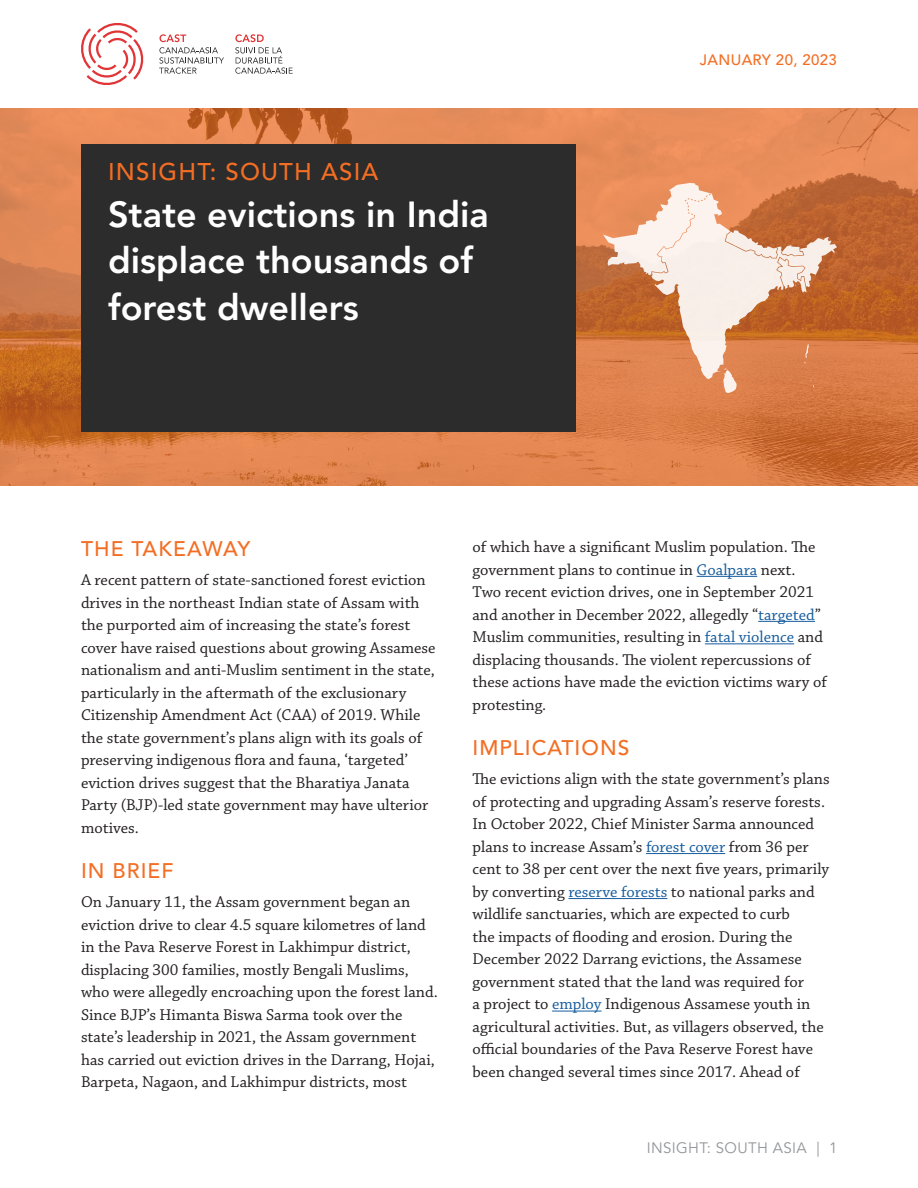
<style>
.page{position:relative;width:918px;height:1188px;background:#fff}
.page>*{position:absolute;margin:0;border:0;box-sizing:border-box;transform-origin:0 0}
.t1{font:800 36px/46.5px "Avenir LT Std";color:#fff}
.Insights{font:500 24px "Avenir LT Std";letter-spacing:.05em;color:#f36e24}
.t2{font:500 21px "Avenir LT Std";letter-spacing:.05em;color:#f36e24}
.Body{font:16.5px/22.5px "Chaparral Pro";color:#231f20}
.t3{font:15px "Avenir LT Std";letter-spacing:.025em;color:#939598}
.Date{font:500 15px "Avenir LT Std";letter-spacing:.025em;color:#f36e24}
.s1{color:#175d9e}
</style>
<div class="page">
<img style="left:0;top:108px;width:918px;height:378px">
<svg style="left:81px;top:23px;width:63px;height:62px"></svg>
<svg style="left:159px;top:34px;width:65px;height:40px"></svg>
<svg style="left:235px;top:34px;width:58px;height:40px"></svg>
<div style="left:81px;top:144px;width:495px;height:288px;background:#2b2c2b"></div>
<hr style="left:697px;top:576px;width:60px;height:1px;background:#175d9e">
<hr style="left:758px;top:621px;width:57px;height:1px;background:#175d9e">
<hr style="left:705px;top:643px;width:89px;height:1px;background:#175d9e">
<hr style="left:646px;top:853px;width:79px;height:1px;background:#175d9e">
<hr style="left:568px;top:898px;width:99px;height:1px;background:#175d9e">
<hr style="left:552px;top:1011px;width:50px;height:1px;background:#175d9e">
<svg style="left:723px;top:379px;width:14px;height:14px"></svg>
<svg style="left:603px;top:183px;width:234px;height:196px;background:#dc9b75"></svg>
<svg style="left:804px;top:344px;width:5px;height:20px"></svg>
<svg style="left:807px;top:372px;width:7px;height:15px"></svg>
<svg style="left:726px;top:230px;width:81px;height:63px;background:#e7c8b6"></svg>
<p class="Insights" style="left:108px;top:158px;width:272px">INSIGHT: SOUTH ASIA</p>
<h1 class="t1" style="left:108px;top:191px;width:382px">State evictions in India displace thousands of forest dwellers</h1>
<p class="Date" style="left:700px;top:51px;width:139px">JANUARY 20, 2023</p>
<h2 class="t2" style="left:81px;top:536px;width:171px">THE TAKEAWAY</h2>
<p class="Body" style="left:81px;top:569px;width:356px">A recent pattern of state-sanctioned forest eviction drives in the northeast Indian state of Assam with the purported aim of increasing the state’s forest cover have raised questions about growing Assamese nationalism and anti-Muslim sentiment in the state, particularly in the aftermath of the exclusionary Citizenship Amendment Act (CAA) of 2019. While the state government’s plans align with its goals of preserving indigenous flora and fauna, ‘targeted’ eviction drives suggest that the Bharatiya Janata Party (BJP)-led state government may have ulterior motives.</p>
<h2 class="t2" style="left:81px;top:859px;width:94px">IN BRIEF</h2>
<p class="Body" style="left:81px;top:892px;width:358px">On January 11, the Assam government began an eviction drive to clear 4.5 square kilometres of land in the Pava Reserve Forest in Lakhimpur district, displacing 300 families, mostly Bengali Muslims, who were allegedly encroaching upon the forest land.<br>Since BJP’s Himanta Biswa Sarma took over the state’s leadership in 2021, the Assam government has carried out eviction drives in the Darrang, Hojai, Barpeta, Nagaon, and Lakhimpur districts, most</p>
<p class="Body" style="left:472px;top:536px;width:356px">of which have a significant Muslim population. The government plans to continue in <span class="s1">Goalpara</span> next.<br>Two recent eviction drives, one in September 2021 and another in December 2022, allegedly “<span class="s1">targeted</span>” Muslim communities, resulting in <span class="s1">fatal violence</span> and displacing thousands. The violent repercussions of these actions have made the eviction victims wary of protesting.</p>
<h2 class="t2" style="left:472px;top:736px;width:158px">IMPLICATIONS</h2>
<p class="Body" style="left:472px;top:769px;width:359px">The evictions align with the state government’s plans of protecting and upgrading Assam’s reserve forests.<br>In October 2022, Chief Minister Sarma announced plans to increase Assam’s <span class="s1">forest cover</span> from 36 per cent to 38 per cent over the next five years, primarily by converting <span class="s1">reserve forests</span> to national parks and wildlife sanctuaries, which are expected to curb<br>the impacts of flooding and erosion. During the December 2022 Darrang evictions, the Assamese government stated that the land was required for<br>a project to <span class="s1">employ</span> Indigenous Assamese youth in agricultural activities. But, as villagers observed, the official boundaries of the Pava Reserve Forest have been changed several times since 2017. Ahead of</p>
<p class="t3" style="left:647px;top:1139px;width:192px">INSIGHT: SOUTH ASIA | 1</p>
</div>
